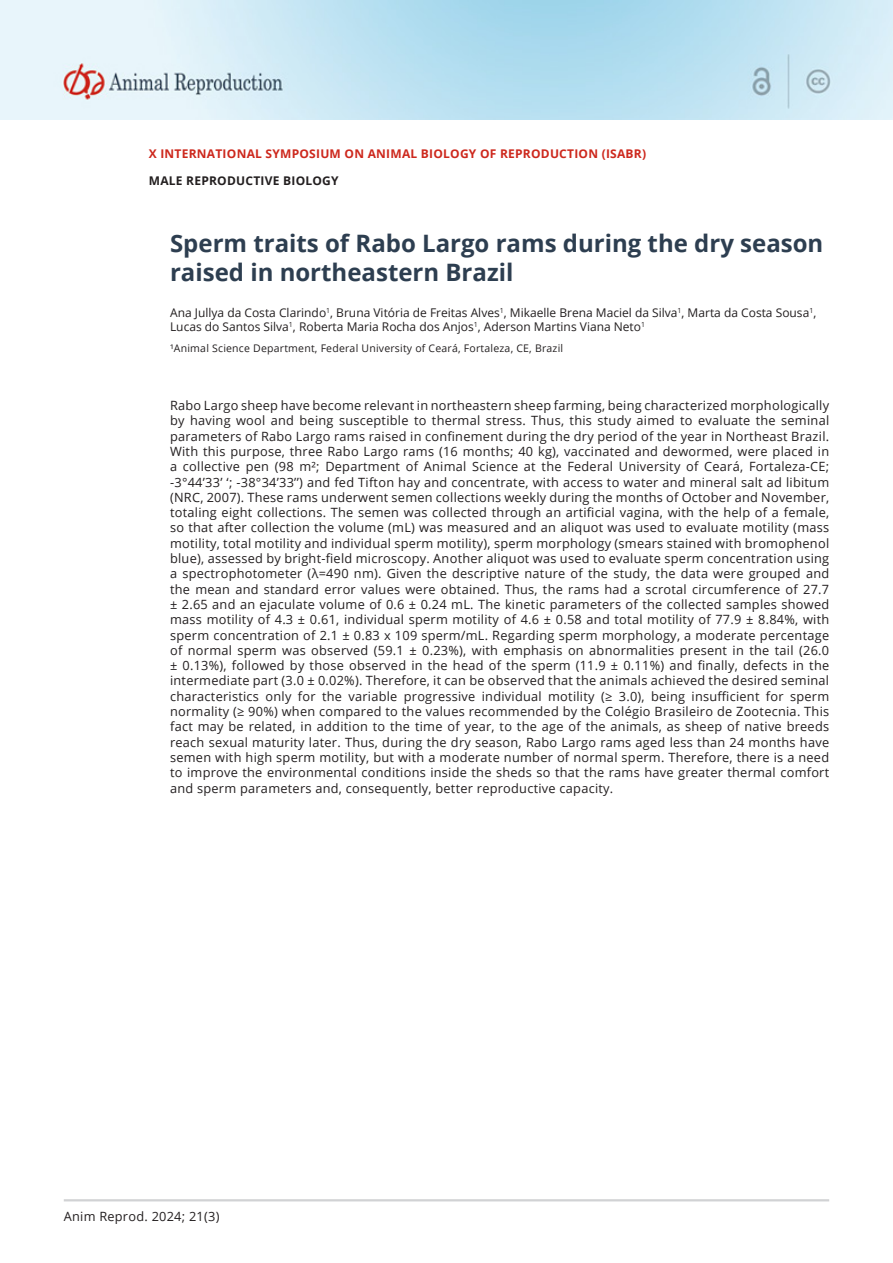
<style>
.page{position:relative;width:893px;height:1263px;background:#fff}
.page>*{position:absolute;margin:0;border:0;box-sizing:border-box;transform-origin:0 0}
.ArticleTitle{font:700 24px/28.8px "Open Sans";color:#2d3e50}
.Abstract{font:12.75px/15.3px "Open Sans";letter-spacing:.02em;color:#231f20;text-align:justify}
.Authors{font:12px/14.4px "Open Sans";color:#231f20}
.t1{font:700 12px "Open Sans";letter-spacing:.02em;color:#cd281d}
.t2{font:700 12px "Open Sans";letter-spacing:.02em;color:#231f20}
.Affiliations{font:10.5px "Open Sans";letter-spacing:.02em;color:#231f20}
</style>
<div class="page">
<img style="left:1px;top:1px;width:892px;height:118px">
<hr style="left:64px;top:1199px;width:765px;height:2px;background:#d1d2d4">
<p class="t1" style="left:149px;top:146px;width:35px">X Inter</p>
<p class="t1" style="left:197px;top:146px;width:19px">natio</p>
<p class="t1" style="left:237px;top:146px;width:46px">nal Symposium</p>
<p class="t1" style="left:345px;top:146px;width:51px">on Animal</p>
<p class="t1" style="left:421px;top:146px;width:17px">Biology</p>
<p class="t1" style="left:480px;top:146px;width:37px">of Reproductio</p>
<p class="t1" style="left:588px;top:146px;width:59px">n (ISABR)</p>
<p class="t2" style="left:149px;top:172px;width:191px">MALE REPRODUCTIVE BIOLOGY</p>
<p class="ArticleTitle" style="left:170px;top:229px;width:655px">Sperm traits of Rabo Largo rams during the dry season raised in northeastern Brazil</p>
<p class="Authors" style="left:170px;top:305px;width:648px">Ana Jullya da Costa Clarindo<sup>1</sup>, Bruna Vitória de Freitas Alves<sup>1</sup>, Mikaelle Brena Maciel da Silva<sup>1</sup>, Marta da Costa Sousa<sup>1</sup>,<br>Lucas do Santos Silva<sup>1</sup>, Roberta Maria Rocha dos Anjos<sup>1</sup>, Aderson Martins Viana Neto<sup>1</sup></p>
<p class="Affiliations" style="left:170px;top:341px;width:395px">¹Animal Science Department, Federal University of Ceará, Fortaleza, CE, Brazil</p>
<p class="Abstract" style="left:170px;top:397px;width:661px">Rabo Largo sheep have become relevant in northeastern sheep farming, being characterized morphologically by having wool and being susceptible to thermal stress. Thus, this study aimed to evaluate the seminal parameters of Rabo Largo rams raised in confinement during the dry period of the year in Northeast Brazil.<br>With this purpose, three Rabo Largo rams (16 months; 40 kg), vaccinated and dewormed, were placed in a collective pen (98 m²; Department of Animal Science at the Federal University of Ceará, Fortaleza-CE; -3°44’33’ ‘; -38°34’33’’) and fed Tifton hay and concentrate, with access to water and mineral salt ad libitum (NRC, 2007). These rams underwent semen collections weekly during the months of October and November, totaling eight collections. The semen was collected through an artificial vagina, with the help of a female, so that after collection the volume (mL) was measured and an aliquot was used to evaluate motility (mass motility, total motility and individual sperm motility), sperm morphology (smears stained with bromophenol blue), assessed by bright-field microscopy. Another aliquot was used to evaluate sperm concentration using a spectrophotometer (λ=490 nm). Given the descriptive nature of the study, the data were grouped and the mean and standard error values were obtained. Thus, the rams had a scrotal circumference of 27.7 ± 2.65 and an ejaculate volume of 0.6 ± 0.24 mL. The kinetic parameters of the collected samples showed mass motility of 4.3 ± 0.61, individual sperm motility of 4.6 ± 0.58 and total motility of 77.9 ± 8.84%, with sperm concentration of 2.1 ± 0.83 x 109 sperm/mL. Regarding sperm morphology, a moderate percentage of normal sperm was observed (59.1 ± 0.23%), with emphasis on abnormalities present in the tail (26.0 ± 0.13%), followed by those observed in the head of the sperm (11.9 ± 0.11%) and finally, defects in the intermediate part (3.0 ± 0.02%). Therefore, it can be observed that the animals achieved the desired seminal characteristics only for the variable progressive individual motility (≥ 3.0), being insufficient for sperm normality (≥ 90%) when compared to the values recommended by the Colégio Brasileiro de Zootecnia. This fact may be related, in addition to the time of year, to the age of the animals, as sheep of native breeds reach sexual maturity later. Thus, during the dry season, Rabo Largo rams aged less than 24 months have semen with high sperm motility, but with a moderate number of normal sperm. Therefore, there is a need to improve the environmental conditions inside the sheds so that the rams have greater thermal comfort and sperm parameters and, consequently, better reproductive capacity.</p>
<p class="Abstract" style="left:64px;top:1208px;width:157px">Anim Reprod. 2024; 21(3)</p>
</div>
